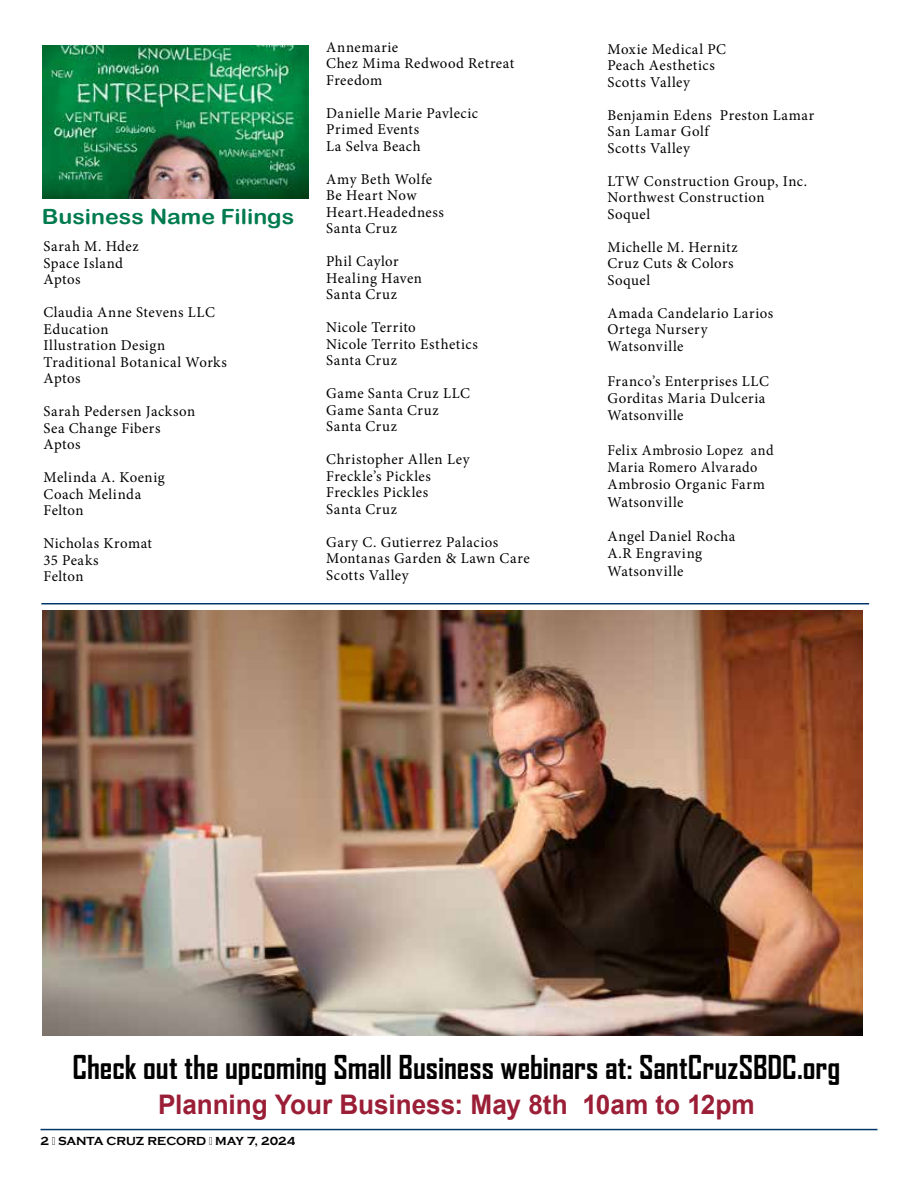
<style>
.page{position:relative;width:918px;height:1188px;background:#fff}
.page>*{position:absolute;margin:0;border:0;box-sizing:border-box;transform-origin:0 0}
.t1{font:700 31.5px "Agency FB";color:#000}
.t2{font:700 27px "Arial";letter-spacing:-.005em;color:#9b1e37}
.t3{font:21px "Arial Rounded MT Bold";color:#007b4f;scale:1.1 1}
.t4{font:15px/16.5px "Minion Pro";letter-spacing:.035em;color:#000}
.t5{font:15px/17.2px "Minion Pro";letter-spacing:.035em;color:#000;scale:.95 1}
.t6{font:700 12px "Copperplate Gothic";color:#000}
</style>
<div class="page">
<hr style="left:40px;top:1129px;width:838px;height:1px;background:#003768">
<img style="left:42px;top:45px;width:266px;height:154px">
<hr style="left:41px;top:603px;width:828px;height:1px;background:#003768">
<img style="left:42px;top:610px;width:820px;height:426px">
<h3 class="t3" style="left:42px;top:204px;width:231px">Business Name Filings</h3>
<p class="t4" style="left:44px;top:238px;width:97px">Sarah M. Hdez<br>Space Island<br>Aptos</p>
<p class="t4" style="left:44px;top:304px;width:185px">Claudia Anne Stevens LLC<br>Education<br>Illustration Design<br>Traditional Botanical Works<br>Aptos</p>
<p class="t4" style="left:44px;top:403px;width:153px">Sarah Pedersen Jackson<br>Sea Change Fibers<br>Aptos</p>
<p class="t4" style="left:44px;top:469px;width:123px">Melinda A. Koenig<br>Coach Melinda<br>Felton</p>
<p class="t4" style="left:44px;top:535px;width:110px">Nicholas Kromat<br>35 Peaks<br>Felton</p>
<p class="t4" style="left:326px;top:39px;width:190px">Annemarie<br>Chez Mima Redwood Retreat<br>Freedom</p>
<p class="t4" style="left:326px;top:105px;width:153px">Danielle Marie Pavlecic<br>Primed Events<br>La Selva Beach</p>
<p class="t4" style="left:326px;top:171px;width:119px">Amy Beth Wolfe<br>Be Heart Now<br>Heart.Headedness<br>Santa Cruz</p>
<p class="t4" style="left:326px;top:253px;width:97px">Phil Caylor<br>Healing Haven<br>Santa Cruz</p>
<p class="t4" style="left:326px;top:319px;width:153px">Nicole Territo<br>Nicole Territo Esthetics<br>Santa Cruz</p>
<p class="t4" style="left:326px;top:385px;width:145px">Game Santa Cruz LLC<br>Game Santa Cruz<br>Santa Cruz</p>
<p class="t4" style="left:326px;top:451px;width:145px">Christopher Allen Ley<br>Freckle’s Pickles<br>Freckles Pickles<br>Santa Cruz</p>
<p class="t4" style="left:326px;top:534px;width:205px">Gary C. Gutierrez Palacios<br>Montanas Garden &amp; Lawn Care<br>Scotts Valley</p>
<p class="t4" style="left:608px;top:41px;width:120px">Moxie Medical PC<br>Peach Aesthetics<br>Scotts Valley</p>
<p class="t4" style="left:608px;top:107px;width:208px">Benjamin Edens Preston Lamar<br>San Lamar Golf<br>Scotts Valley</p>
<p class="t4" style="left:608px;top:173px;width:201px">LTW Construction Group, Inc.<br>Northwest Construction<br>Soquel</p>
<p class="t4" style="left:608px;top:239px;width:132px">Michelle M. Hernitz<br>Cruz Cuts &amp; Colors<br>Soquel</p>
<p class="t4" style="left:608px;top:305px;width:167px">Amada Candelario Larios<br>Ortega Nursery<br>Watsonville</p>
<p class="t4" style="left:608px;top:373px;width:163px;line-height:17.2px">Franco’s Enterprises LLC<br>Gorditas Maria Dulceria<br>Watsonville</p>
<p class="t5" style="left:607px;top:442px;width:176px">Felix Ambrosio Lopez and<br>Maria Romero Alvarado<br>Ambrosio Organic Farm<br>Watsonville</p>
<p class="t4" style="left:607px;top:528px;width:130px;line-height:17.2px">Angel Daniel Rocha<br>A.R Engraving<br>Watsonville</p>
<h1 class="t1" style="left:73px;top:1047px;width:769px">Check out the upcoming Small Business webinars at: SantCruzSBDC.org</h1>
<h2 class="t2" style="left:158px;top:1085px;width:598px">Planning Your Business: May 8th 10am to 12pm</h2>
<p class="t6" style="left:40px;top:1135px;width:256px">2 · SANTA CRUZ RECORD · MAY 7, 2024</p>
</div>
